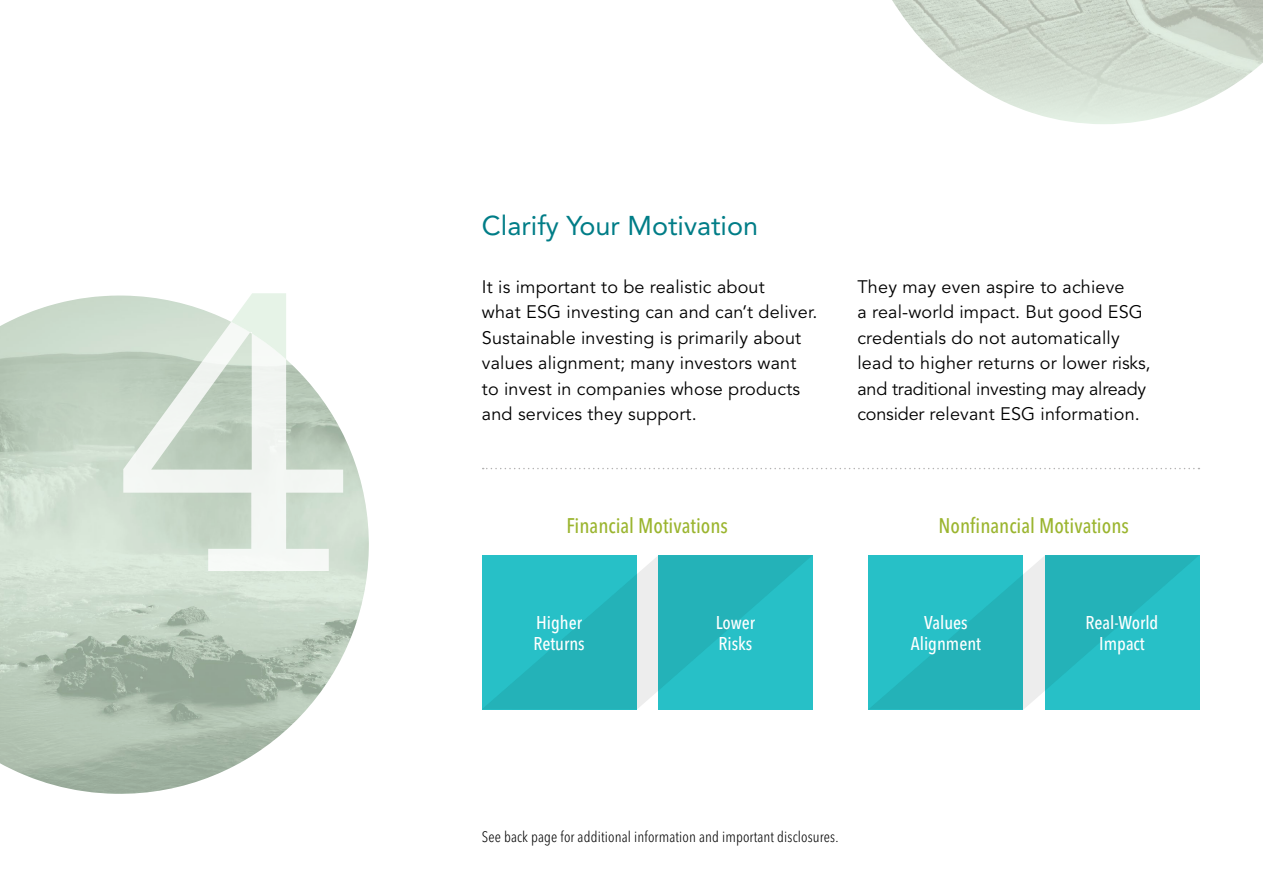
<style>
.page{position:relative;width:1263px;height:893px;background:#fff}
.page>*{position:absolute;margin:0;border:0;box-sizing:border-box;transform-origin:0 0}
.t1{font:27px "Avenir LT Std";color:#007d87}
.t2{font:500 condensed 21px "Avenir Next LT Pro";color:#9bb52f}
.t3{font:500 condensed 18.3px/21.1px "Avenir Next LT Pro";color:#fff}
.t4{font:18px/25.5px "Avenir LT Std";letter-spacing:.01em;color:#000}
.t5{font:300 condensed 15px "Avenir Next LT Pro";letter-spacing:.01em;color:#000}
</style>
<div class="page">
<img style="left:892px;top:0;width:371px;height:124px">
<svg style="left:483px;top:468px;width:716px;height:1px"></svg>
<img style="left:0;top:296px;width:369px;height:498px">
<svg style="left:123px;top:295px;width:220px;height:276px"></svg>
<svg style="left:231px;top:293px;width:55px;height:66px"></svg>
<svg style="left:482px;top:555px;width:330px;height:154px;background:#34bdc3"></svg>
<svg style="left:868px;top:555px;width:331px;height:154px;background:#33bdc3"></svg>
<h1 class="t1" style="left:482px;top:209px;width:278px">Clarify Your Motivation</h1>
<p class="t4" style="left:482px;top:274px;width:337px">It is important to be realistic about<br>what ESG investing can and can’t deliver.<br>Sustainable investing is primarily about values alignment; many investors want to invest in companies whose products and services they support.</p>
<p class="t4" style="left:857px;top:274px;width:295px">They may even aspire to achieve<br>a real-world impact. But good ESG credentials do not automatically lead to higher returns or lower risks, and traditional investing may already consider relevant ESG information.</p>
<p class="t2" style="left:566px;top:513px;width:163px">Financial Motivations</p>
<p class="t2" style="left:938px;top:513px;width:192px">Nonfinancial Motivations</p>
<p class="t3" style="left:533px;top:612px;width:53px">Higher<br>Returns</p>
<p class="t3" style="left:911px;top:612px;width:72px;text-align:center">Values<br>Alignment</p>
<p class="t3" style="left:716px;top:612px;width:41px">Lower<br>Risks</p>
<p class="t3" style="left:1085px;top:612px;width:74px;text-align:center">Real-World<br>Impact</p>
<p class="t5" style="left:482px;top:828px;width:358px">See back page for additional information and important disclosures.</p>
</div>
